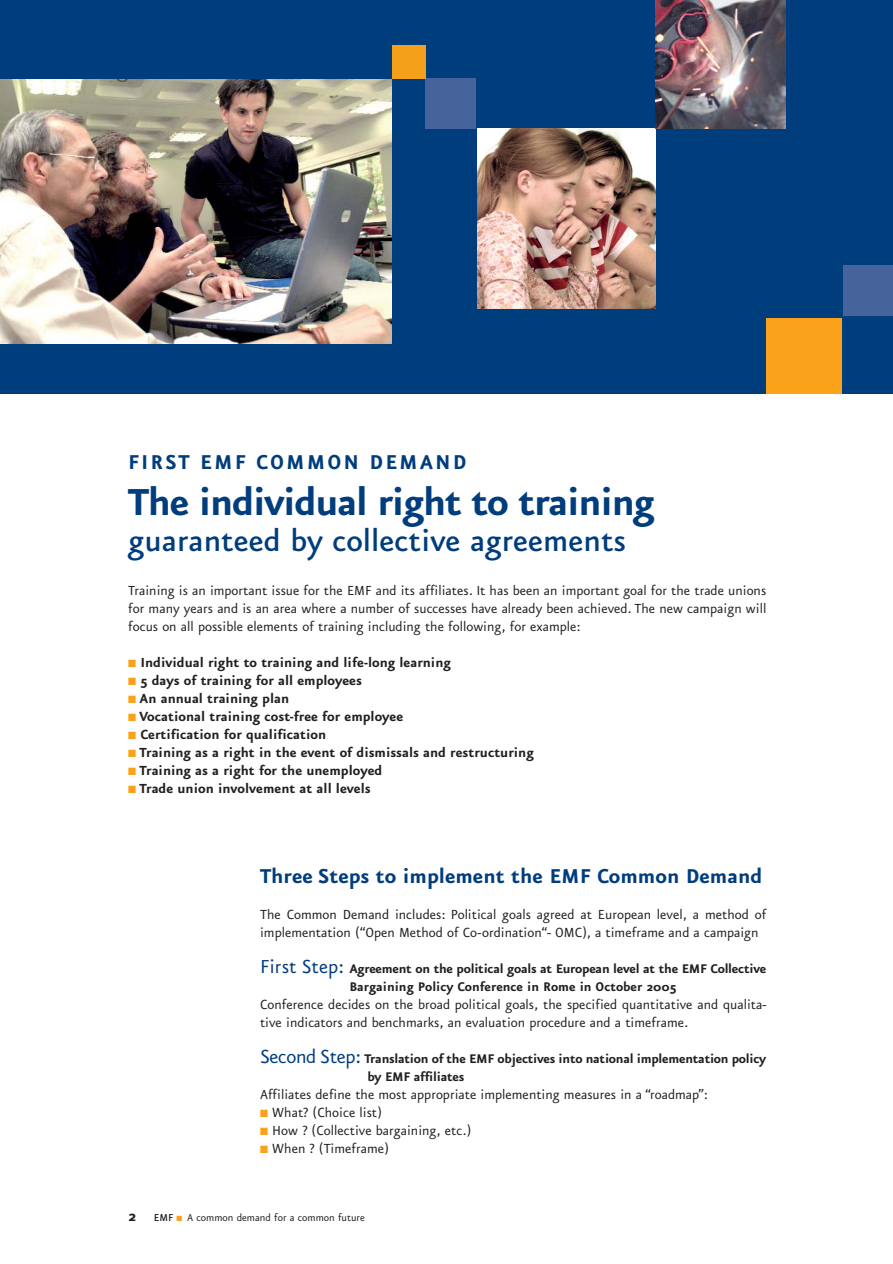
<style>
.page{position:relative;width:893px;height:1264px;background:#fff}
.page>*{position:absolute;margin:0;border:0;box-sizing:border-box;transform-origin:0 0}
.t1{font:700 45px "Eureka Sans";letter-spacing:-.03em;color:#003d7d}
.t2{font:500 36px "Eureka Sans";color:#003d7d}
.t3{font:700 24px "Eureka Sans";color:#003d7d}
.t4{font:24px "Eureka Sans Bold Caps";letter-spacing:.085em;color:#003d7d}
.t5{font:15.75px/18px "Eureka Sans";color:#231f20}
.t6{font:700 15.75px "Eureka Sans";color:#231f20}
.t7{font:700 15px/18px "Eureka Sans";letter-spacing:-.015em;color:#231f20;text-align:center}
.t8{font:12px "Eureka Sans";color:#231f20}
.s1{color:#faa21a}
.s2{font-weight:400;font-size:22.5px;color:#003d7d}
.s3{font-weight:700;font-size:18px}
.s4{font-weight:500}
</style>
<div class="page">
<img style="left:0;top:0;width:893px;height:394px">
<h3 class="t4" style="left:128px;top:446px;width:340px">FIRST EMF COMMON DEMAND</h3>
<h1 class="t1" style="left:128px;top:473px;width:528px">The individual right to training</h1>
<h2 class="t2" style="left:128px;top:518px;width:499px">guaranteed by collective agreements</h2>
<p class="t5" style="left:128px;top:581px;width:639px;text-align:justify">Training is an important issue for the EMF and its affiliates. It has been an important goal for the trade unions for many years and is an area where a number of successes have already been achieved. The new campaign will focus on all possible elements of training including the following, for example:</p>
<p class="t6" style="left:128px;top:653px;width:324px"><span class="s1">■</span> Individual right to training and life-long learning</p>
<p class="t6" style="left:128px;top:671px;width:235px"><span class="s1">■</span> 5 days of training for all employees</p>
<p class="t6" style="left:128px;top:689px;width:162px"><span class="s1">■</span> An annual training plan</p>
<p class="t6" style="left:128px;top:707px;width:276px"><span class="s1">■</span> Vocational training cost-free for employee</p>
<p class="t6" style="left:128px;top:725px;width:199px"><span class="s1">■</span> Certification for qualification</p>
<p class="t6" style="left:128px;top:743px;width:407px"><span class="s1">■</span> Training as a right in the event of dismissals and restructuring</p>
<p class="t6" style="left:128px;top:761px;width:255px"><span class="s1">■</span> Training as a right for the unemployed</p>
<p class="t6" style="left:128px;top:779px;width:244px"><span class="s1">■</span> Trade union involvement at all levels</p>
<h3 class="t3" style="left:260px;top:861px;width:503px">Three Steps to implement the EMF Common Demand</h3>
<p class="t5" style="left:260px;top:905px;width:508px">The Common Demand includes: Political goals agreed at European level, a method of implementation (“Open Method of Co-ordination“- OMC), a timeframe and a campaign</p>
<p class="t7" style="left:260px;top:959px;width:507px"><span class="s2">First Step:</span> Agreement on the political goals at European level at the EMF Collective<br>Bargaining Policy Conference in Rome in October 2005</p>
<p class="t5" style="left:260px;top:995px;width:508px">Conference decides on the broad political goals, the specified quantitative and qualita&shy;tive indicators and benchmarks, an evaluation procedure and a timeframe.</p>
<p class="t7" style="left:367px;top:1049px;width:400px;text-align:left;text-indent:-107px"><span class="s2">Second Step:</span> Translation of the EMF objectives into national implementation policy by EMF affiliates</p>
<p class="t5" style="left:260px;top:1085px;width:449px">Affiliates define the most appropriate implementing measures in a “roadmap”:</p>
<p class="t5" style="left:260px;top:1103px;width:124px"><span class="s1">■</span> What? (Choice list)</p>
<p class="t5" style="left:260px;top:1121px;width:213px"><span class="s1">■</span> How ? (Collective bargaining, etc.)</p>
<p class="t5" style="left:260px;top:1139px;width:131px"><span class="s1">■</span> When ? (Timeframe)</p>
<p class="t8" style="left:128px;top:1210px;width:238px"><span class="s3">2</span> <span class="s4">EMF</span> <span class="s1">■</span> A common demand for a common future</p>
</div>
